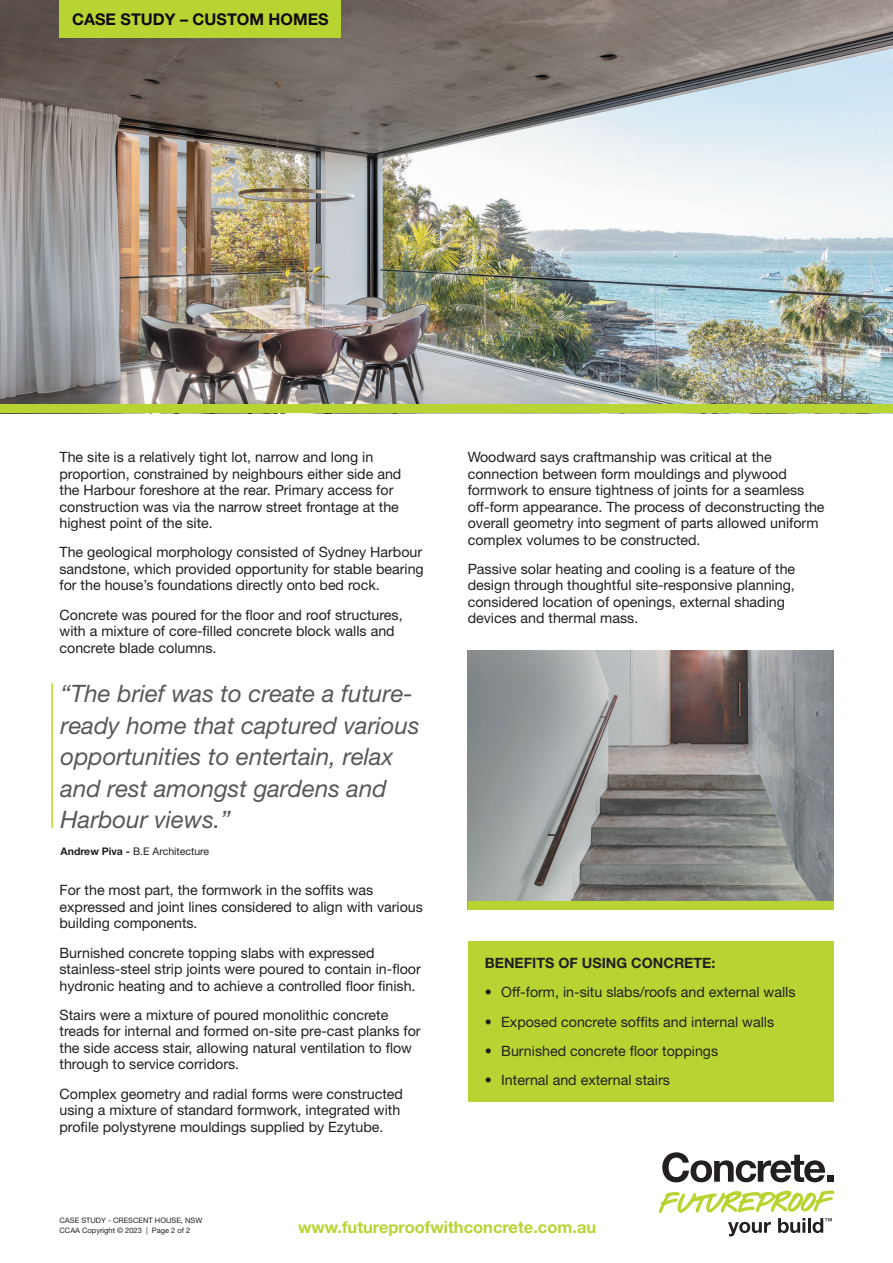
<style>
.page{position:relative;width:893px;height:1263px;background:#fff}
.page>*{position:absolute;margin:0;border:0;box-sizing:border-box;transform-origin:0 0}
.t1{font:italic 24px/31.5px "Helvetica Neue";color:#57585a}
.t2{font:700 16.5px "Helvetica Neue";color:#b8d432}
.t3{font:700 16.2px "Helvetica Neue";color:#110a0c}
.t4{font:14.25px/16.5px "Helvetica Neue";color:#231f20}
.t5{font:700 14.25px "Helvetica Neue";color:#231f20}
.t6{font:10.5px "Helvetica Neue";color:#231f20}
.t7{font:7.5px/10.5px "Helvetica Neue";color:#231f20}
.s1{font-weight:700}
</style>
<div class="page">
<svg style="left:662px;top:1152px;width:163px;height:30px"></svg>
<div style="left:827px;top:1175px;width:6px;height:7px;background:#231f20"></div>
<svg style="left:659px;top:1190px;width:175px;height:46px"></svg>
<img style="left:0;top:0;width:893px;height:405px">
<div style="left:0;top:405px;width:893px;height:8px;background:#b8d432"></div>
<div style="left:468px;top:941px;width:365px;height:160px;background:#b8d432"></div>
<img style="left:468px;top:651px;width:365px;height:250px">
<div style="left:468px;top:901px;width:365px;height:8px;background:#b8d432"></div>
<hr style="left:51px;top:683px;width:2px;height:145px;background:#b8d432">
<div style="left:60px;top:0;width:281px;height:37px;background:#b8d432"></div>
<p class="t3" style="left:72px;top:9px;width:258px">CASE STUDY – CUSTOM HOMES</p>
<p class="t4" style="left:60px;top:449px;width:343px">The site is a relatively tight lot, narrow and long in proportion, constrained by neighbours either side and the Harbour foreshore at the rear. Primary access for construction was via the narrow street frontage at the highest point of the site.</p>
<p class="t4" style="left:60px;top:544px;width:366px;text-align:justify">The geological morphology consisted of Sydney Harbour sandstone, which provided opportunity for stable bearing for the house’s foundations directly onto bed rock.</p>
<p class="t4" style="left:60px;top:606px;width:345px">Concrete was poured for the floor and roof structures, with a mixture of core-filled concrete block walls and concrete blade columns.</p>
<h1 class="t1" style="left:61px;top:677px;width:361px">“The brief was to create a future&shy;ready home that captured various opportunities to entertain, relax and rest amongst gardens and<br>Harbour views.”</h1>
<p class="t6" style="left:61px;top:844px;width:150px"><span class="s1">Andrew Piva -</span> B.E Architecture</p>
<p class="t4" style="left:60px;top:882px;width:365px">For the most part, the formwork in the soffits was expressed and joint lines considered to align with various building components.</p>
<p class="t4" style="left:60px;top:944px;width:363px">Burnished concrete topping slabs with expressed stainless-steel strip joints were poured to contain in-floor hydronic heating and to achieve a controlled floor finish.</p>
<p class="t4" style="left:60px;top:1006px;width:363px">Stairs were a mixture of poured monolithic concrete treads for internal and formed on-site pre-cast planks for the side access stair, allowing natural ventilation to flow through to service corridors.</p>
<p class="t4" style="left:60px;top:1085px;width:345px">Complex geometry and radial forms were constructed using a mixture of standard formwork, integrated with profile polystyrene mouldings supplied by Ezytube.</p>
<p class="t4" style="left:468px;top:449px;width:358px">Woodward says craftmanship was critical at the connection between form mouldings and plywood formwork to ensure tightness of joints for a seamless off-form appearance. The process of deconstructing the overall geometry into segment of parts allowed uniform complex volumes to be constructed.</p>
<p class="t4" style="left:468px;top:560px;width:329px">Passive solar heating and cooling is a feature of the design through thoughtful site-responsive planning, considered location of openings, external shading devices and thermal mass.</p>
<p class="t5" style="left:485px;top:954px;width:232px">BENEFITS OF USING CONCRETE:</p>
<p class="t4" style="left:485px;top:984px;width:312px">• Off-form, in-situ slabs/roofs and external walls</p>
<p class="t4" style="left:485px;top:1013px;width:291px">• Exposed concrete soffits and internal walls</p>
<p class="t4" style="left:485px;top:1042px;width:235px">• Burnished concrete floor toppings</p>
<p class="t4" style="left:485px;top:1071px;width:187px">• Internal and external stairs</p>
<p class="t7" style="left:60px;top:1215px;width:144px">CASE STUDY - CRESCENT HOUSE, NSW<br>CCAA Copyright © 2023 | Page 2 of 2</p>
<p class="t2" style="left:298px;top:1217px;width:300px">www.futureproofwithconcrete.com.au</p>
</div>
